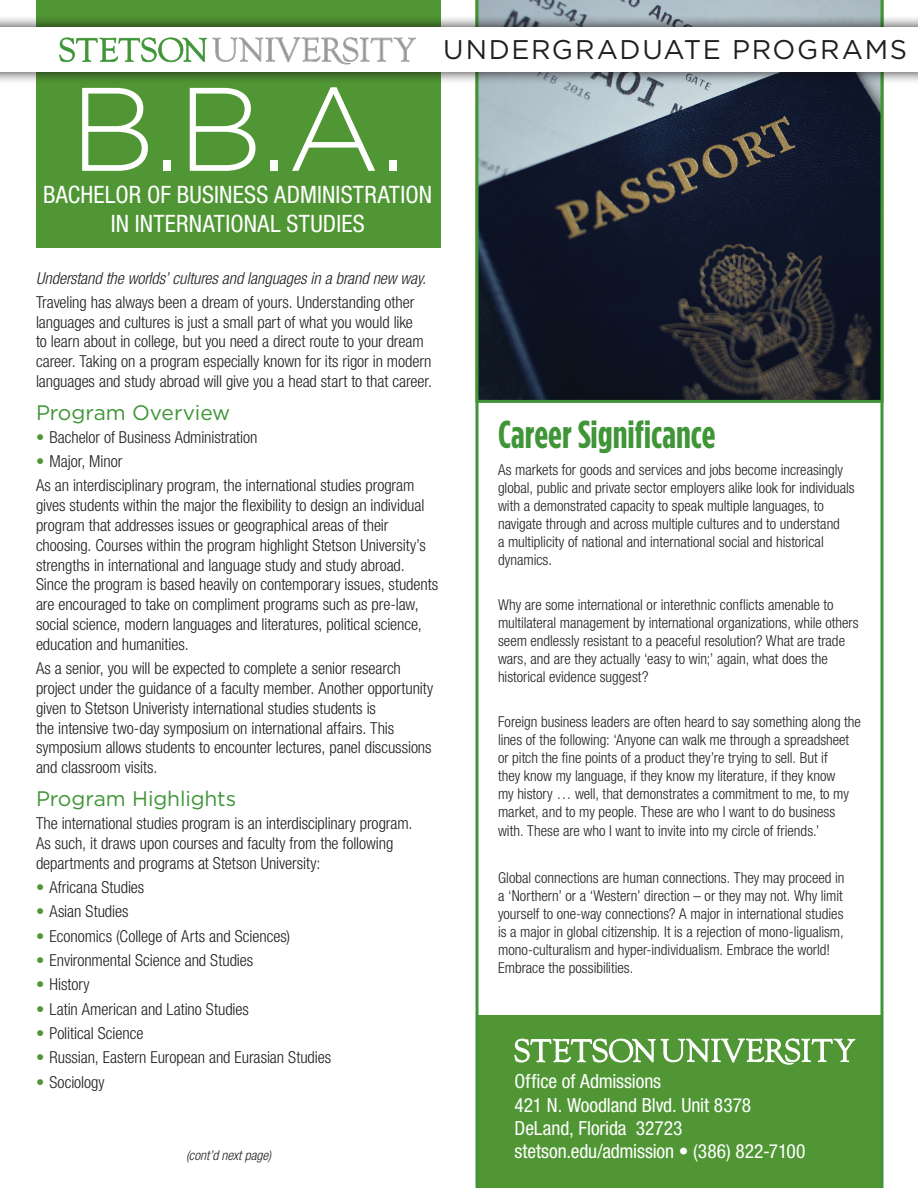
<style>
.page{position:relative;width:918px;height:1188px;background:#fff}
.page>*{position:absolute;margin:0;border:0;box-sizing:border-box;transform-origin:0 0}
.t1{font:300 118.5px "Gotham";color:#fff}
.t2{font:700 39px "Gotham Condensed";color:#3f9537}
.t3{font:27px "Gotham";letter-spacing:.055em;color:#231f20}
.t4{font:condensed 24px/28.8px "Helvetica Neue LT Std";letter-spacing:.005em;color:#fff;text-align:center}
.t5{font:21px "Gotham";letter-spacing:-.005em;color:#3f9537}
.t6{font:condensed 19.5px/23.4px "Helvetica Neue LT Std";letter-spacing:-.005em;color:#fff}
.t7{font:300 condensed 16.5px/19.8px "Helvetica Neue LT Std";letter-spacing:-.005em;color:#231f20}
.t8{font:italic 300 condensed 16.5px "Helvetica Neue LT Std";letter-spacing:-.005em;color:#231f20}
.t9{font:300 condensed 15px/18px "Helvetica Neue LT Std";color:#231f20}
.t10{font:italic 300 condensed 13.5px "Helvetica Neue LT Std";color:#231f20}
.s1{color:#509634}
</style>
<div class="page">
<div style="left:36px;top:0;width:405px;height:248px;background:#509634"></div>
<div style="left:477px;top:1015px;width:405px;height:173px;background:#509634"></div>
<hr style="left:476px;top:0;width:2px;height:1188px;background:#3f9537">
<svg style="left:880px;top:403px;width:4px;height:785px;background:#69ac62"></svg>
<svg style="left:478px;top:0;width:406px;height:403px;background:#313843"></svg>
<div style="left:0;top:15px;width:918px;height:70px;background:#110a0c;opacity:.75"></div>
<svg style="left:0;top:27px;width:918px;height:45px"></svg>
<svg style="left:515px;top:1039px;width:340px;height:26px"></svg>
<h1 class="t1" style="left:70px;top:64px;width:339px">B.B.A.</h1>
<h3 class="t4" style="left:43px;top:180px;width:390px">BACHELOR OF BUSINESS ADMINISTRATION<br>IN INTERNATIONAL STUDIES</h3>
<h3 class="t3" style="left:443px;top:32px;width:465px">UNDERGRADUATE PROGRAMS</h3>
<p class="t8" style="left:36px;top:268px;width:392px">Understand the worlds’ cultures and languages in a brand new way.</p>
<p class="t7" style="left:36px;top:292px;width:398px">Traveling has always been a dream of yours. Understanding other languages and cultures is just a small part of what you would like<br>to learn about in college, but you need a direct route to your dream career. Taking on a program especially known for its rigor in modern languages and study abroad will give you a head start to that career.</p>
<p class="t5" style="left:36px;top:399px;width:196px">Program Overview</p>
<p class="t7" style="left:36px;top:427px;width:223px"><span class="s1">•</span> Bachelor of Business Administration</p>
<p class="t7" style="left:36px;top:449px;width:380px;line-height:24.3px"><span class="s1">•</span> Major, Minor<br>As an interdisciplinary program, the international studies program</p>
<p class="t7" style="left:36px;top:495px;width:404px">gives students within the major the flexibility to design an individual program that addresses issues or geographical areas of their choosing. Courses within the program highlight Stetson University’s strengths in international and language study and study abroad.<br>Since the program is based heavily on contemporary issues, students are encouraged to take on compliment programs such as pre-law, social science, modern languages and literatures, political science, education and humanities.</p>
<p class="t7" style="left:36px;top:658px;width:399px">As a senior, you will be expected to complete a senior research project under the guidance of a faculty member. Another opportunity given to Stetson Univeristy international studies students is<br>the intensive two-day symposium on international affairs. This symposium allows students to encounter lectures, panel discussions and classroom visits.</p>
<p class="t5" style="left:36px;top:786px;width:202px">Program Highlights</p>
<p class="t7" style="left:36px;top:813px;width:378px">The international studies program is an interdisciplinary program.<br>As such, it draws upon courses and faculty from the following departments and programs at Stetson University:</p>
<p class="t7" style="left:36px;top:877px;width:110px"><span class="s1">•</span> Africana Studies</p>
<p class="t7" style="left:36px;top:902px;width:94px"><span class="s1">•</span> Asian Studies</p>
<p class="t7" style="left:36px;top:926px;width:256px"><span class="s1">•</span> Economics (College of Arts and Sciences)</p>
<p class="t7" style="left:36px;top:950px;width:219px"><span class="s1">•</span> Environmental Science and Studies</p>
<p class="t7" style="left:36px;top:975px;width:55px"><span class="s1">•</span> History</p>
<p class="t7" style="left:36px;top:999px;width:214px"><span class="s1">•</span> Latin American and Latino Studies</p>
<p class="t7" style="left:36px;top:1023px;width:109px"><span class="s1">•</span> Political Science</p>
<p class="t7" style="left:36px;top:1047px;width:297px"><span class="s1">•</span> Russian, Eastern European and Eurasian Studies</p>
<p class="t7" style="left:36px;top:1072px;width:70px"><span class="s1">•</span> Sociology</p>
<p class="t10" style="left:186px;top:1147px;width:87px">(cont’d next page)</p>
<h2 class="t2" style="left:498px;top:411px;width:219px">Career Significance</h2>
<p class="t9" style="left:498px;top:460px;width:358px">As markets for goods and services and jobs become increasingly global, public and private sector employers alike look for individuals with a demonstrated capacity to speak multiple languages, to navigate through and across multiple cultures and to understand<br>a multiplicity of national and international social and historical dynamics.</p>
<p class="t9" style="left:498px;top:595px;width:362px">Why are some international or interethnic conflicts amenable to multilateral management by international organizations, while others seem endlessly resistant to a peaceful resolution? What are trade wars, and are they actually ‘easy to win;’ again, what does the historical evidence suggest?</p>
<p class="t9" style="left:498px;top:712px;width:364px">Foreign business leaders are often heard to say something along the lines of the following: ‘Anyone can walk me through a spreadsheet or pitch the fine points of a product they’re trying to sell. But if<br>they know my language, if they know my literature, if they know<br>my history … well, that demonstrates a commitment to me, to my market, and to my people. These are who I want to do business</p>
<p class="t9" style="left:498px;top:822px;width:323px">with. These are who I want to invite into my circle of friends.’</p>
<p class="t9" style="left:498px;top:869px;width:348px">Global connections are human connections. They may proceed in a ‘Northern’ or a ‘Western’ direction – or they may not. Why limit yourself to one-way connections? A major in international studies is a major in global citizenship. It is a rejection of mono-ligualism, mono-culturalism and hyper-individualism. Embrace the world!<br>Embrace the possibilities.</p>
<p class="t6" style="left:515px;top:1070px;width:292px">Office of Admissions<br>421 N. Woodland Blvd. Unit 8378<br>DeLand, Florida 32723 stetson.edu/admission • (386) 822-7100</p>
</div>
